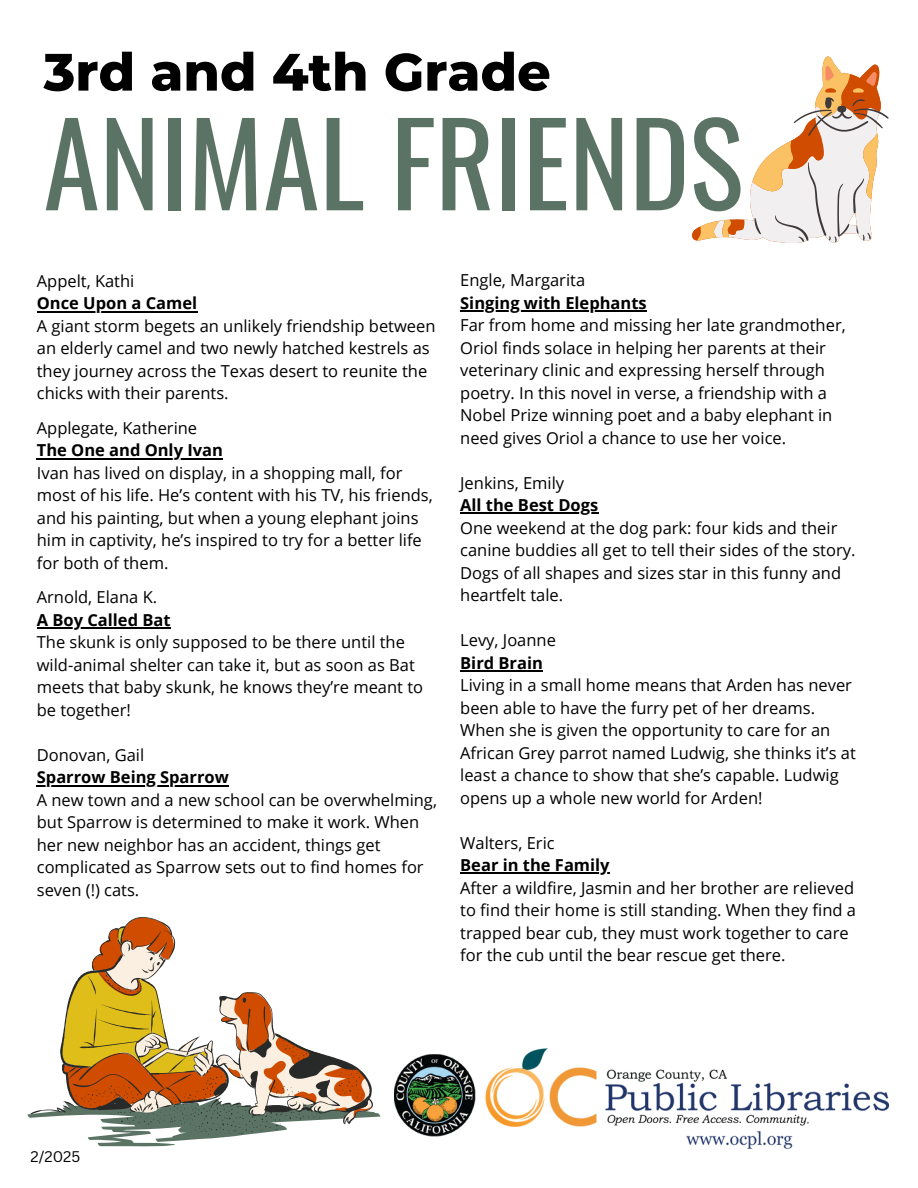
<style>
.page{position:relative;width:918px;height:1188px;background:#fff}
.page>*{position:absolute;margin:0;border:0;box-sizing:border-box;transform-origin:0 0}
.t1{font:114px "Oswald";color:#5b7365}
.t2{font:800 52.5px "Montserrat";color:#000}
.t3{font:16.5px/22.5px "Open Sans";color:#000}
.t4{font:700 16.5px "Open Sans";color:#000}
.t5{font:15px "Canva Sans";color:#000}
</style>
<div class="page">
<img style="left:395px;top:1048px;width:494px;height:101px">
<svg style="left:27px;top:1112px;width:354px;height:34px"></svg>
<svg style="left:31px;top:917px;width:342px;height:207px"></svg>
<svg style="left:692px;top:56px;width:197px;height:187px"></svg>
<hr style="left:460px;top:310px;width:187px;height:1px;background:#000">
<hr style="left:460px;top:513px;width:138px;height:1px;background:#000">
<hr style="left:460px;top:670px;width:83px;height:1px;background:#000">
<hr style="left:460px;top:873px;width:150px;height:1px;background:#000">
<hr style="left:37px;top:311px;width:160px;height:1px;background:#000">
<hr style="left:37px;top:458px;width:186px;height:1px;background:#000">
<hr style="left:37px;top:627px;width:134px;height:2px;background:#000">
<hr style="left:37px;top:785px;width:192px;height:1px;background:#000">
<h2 class="t2" style="left:44px;top:40px;width:509px">3rd and 4th Grade</h2>
<p class="t1" style="left:44px;top:74px;width:701px">ANIMAL FRIENDS</p>
<p class="t3" style="left:37px;top:269px;width:99px">Appelt, Kathi</p>
<p class="t4" style="left:37px;top:292px;width:162px">Once Upon a Camel</p>
<p class="t3" style="left:37px;top:314px;width:400px">A giant storm begets an unlikely friendship between an elderly camel and two newly hatched kestrels as they journey across the Texas desert to reunite the chicks with their parents.</p>
<p class="t3" style="left:37px;top:416px;width:162px">Applegate, Katherine</p>
<p class="t4" style="left:37px;top:439px;width:188px">The One and Only Ivan</p>
<p class="t3" style="left:37px;top:461px;width:398px">Ivan has lived on display, in a shopping mall, for most of his life. He’s content with his TV, his friends, and his painting, but when a young elephant joins him in captivity, he’s inspired to try for a better life for both of them.</p>
<p class="t3" style="left:37px;top:586px;width:122px">Arnold, Elana K.</p>
<p class="t4" style="left:37px;top:608px;width:135px">A Boy Called Bat</p>
<p class="t3" style="left:37px;top:631px;width:388px">The skunk is only supposed to be there until the wild-animal shelter can take it, but as soon as Bat meets that baby skunk, he knows they’re meant to be together!</p>
<p class="t3" style="left:37px;top:743px;width:109px">Donovan, Gail</p>
<p class="t4" style="left:37px;top:766px;width:194px">Sparrow Being Sparrow</p>
<p class="t3" style="left:37px;top:788px;width:402px">A new town and a new school can be overwhelming, but Sparrow is determined to make it work. When her new neighbor has an accident, things get complicated as Sparrow sets out to find homes for seven (!) cats.</p>
<h1 class="t3" style="left:460px;top:269px;width:126px">Engle, Margarita</h1>
<p class="t4" style="left:460px;top:291px;width:188px">Singing with Elephants</p>
<p class="t3" style="left:460px;top:314px;width:387px">Far from home and missing her late grandmother, Oriol finds solace in helping her parents at their veterinary clinic and expressing herself through poetry. In this novel in verse, a friendship with a Nobel Prize winning poet and a baby elephant in need gives Oriol a chance to use her voice.</p>
<p class="t3" style="left:460px;top:471px;width:106px">Jenkins, Emily</p>
<p class="t4" style="left:460px;top:494px;width:140px">All the Best Dogs</p>
<p class="t3" style="left:460px;top:516px;width:397px">One weekend at the dog park: four kids and their canine buddies all get to tell their sides of the story.<br>Dogs of all shapes and sizes star in this funny and heartfelt tale.</p>
<p class="t3" style="left:460px;top:629px;width:97px">Levy, Joanne</p>
<p class="t4" style="left:460px;top:651px;width:84px">Bird Brain</p>
<p class="t3" style="left:460px;top:674px;width:397px">Living in a small home means that Arden has never been able to have the furry pet of her dreams.<br>When she is given the opportunity to care for an African Grey parrot named Ludwig, she thinks it’s at least a chance to show that she’s capable. Ludwig opens up a whole new world for Arden!</p>
<p class="t3" style="left:460px;top:831px;width:96px">Walters, Eric</p>
<p class="t4" style="left:460px;top:854px;width:151px">Bear in the Family</p>
<p class="t3" style="left:460px;top:876px;width:397px">After a wildfire, Jasmin and her brother are relieved to find their home is still standing. When they find a trapped bear cub, they must work together to care for the cub until the bear rescue get there.</p>
<p class="t5" style="left:31px;top:1145px;width:51px">2/2025</p>
</div>
